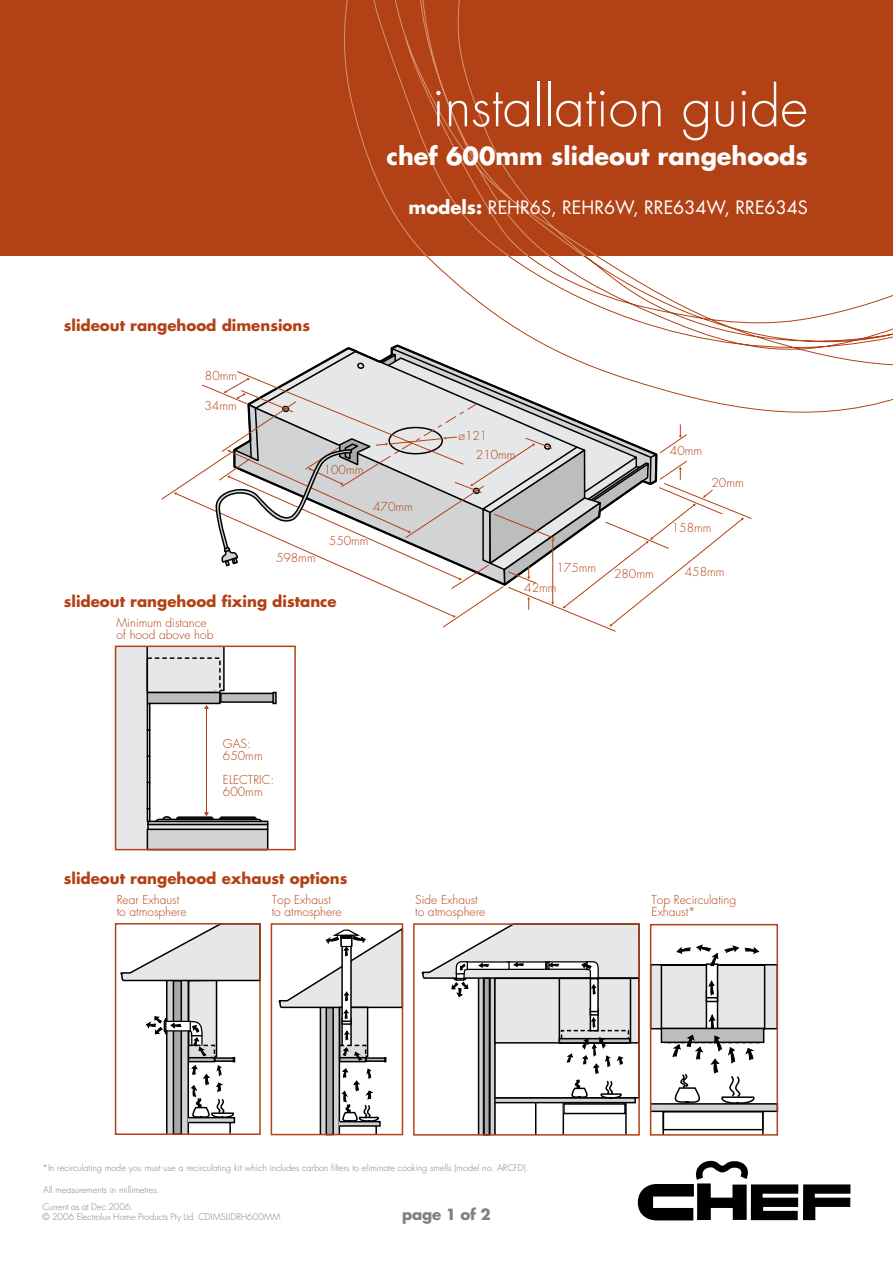
<style>
.page{position:relative;width:893px;height:1263px;background:#fff}
.page>*{position:absolute;margin:0;border:0;box-sizing:border-box;transform-origin:0 0}
.t1{font:300 54px "Futura";color:#fff}
.t2{font:700 24px "Futura";color:#fff}
.t3{font:18px "Futura";color:#fff}
.t4{font:700 15px "Futura";color:#b24215}
.t5{font:700 15px "Futura";letter-spacing:-.015em;color:#807f83}
.t6{font:300 12px/12px "Futura";color:#b24215}
.t7{font:300 12px/12px "Futura CE";color:#b24215}
.t8{font:300 9px/16.4px "Futura";color:#807f83}
.s1{font-weight:700}
</style>
<div class="page">
<div style="left:0;top:0;width:893px;height:255px;background:#b24215"></div>
<svg style="left:330px;top:255px;width:563px;height:158px"></svg>
<svg style="left:344px;top:0;width:252px;height:255px"></svg>
<svg style="left:638px;top:1161px;width:212px;height:59px"></svg>
<div style="left:116px;top:646px;width:31px;height:203px;background:#e6e7e8"></div>
<div style="left:147px;top:829px;width:121px;height:20px;background:#d1d3d4"></div>
<div style="left:147px;top:828px;width:121px;height:22px;border:2px solid #000"></div>
<div style="left:219px;top:816px;width:38px;height:6px;border:2px solid #000;border-radius:2px"></div>
<div style="left:221px;top:817px;width:34px;height:6px;border:2px solid #000"></div>
<div style="left:176px;top:816px;width:38px;height:6px;border:2px solid #000;border-radius:2px"></div>
<div style="left:178px;top:817px;width:34px;height:6px;border:2px solid #000"></div>
<div style="left:162px;top:816px;width:10px;height:8px;border:2px solid #000;border-radius:50%"></div>
<div style="left:155px;top:819px;width:108px;height:8px;border:2px solid #000;border-radius:3px"></div>
<div style="left:148px;top:824px;width:120px;height:5px;background:#e6e7e8"></div>
<div style="left:147px;top:823px;width:121px;height:7px;border:2px solid #000"></div>
<div style="left:147px;top:820px;width:121px;height:5px;border:2px solid #000"></div>
<div style="left:147px;top:703px;width:3px;height:28px;border:2px solid #000"></div>
<div style="left:147px;top:729px;width:3px;height:28px;border:2px solid #000"></div>
<div style="left:147px;top:755px;width:3px;height:29px;border:2px solid #000"></div>
<div style="left:147px;top:782px;width:3px;height:28px;border:2px solid #000"></div>
<div style="left:147px;top:808px;width:3px;height:14px;border:2px solid #000"></div>
<hr style="left:206px;top:708px;width:1px;height:105px;background:#b24215">
<svg style="left:204px;top:812px;width:5px;height:4px"></svg>
<svg style="left:204px;top:705px;width:5px;height:4px"></svg>
<div style="left:147px;top:646px;width:77px;height:44px;background:#e6e7e8"></div>
<div style="left:146px;top:646px;width:79px;height:45px;border:2px solid #000"></div>
<div style="left:221px;top:693px;width:53px;height:9px;background:#bcbdbf"></div>
<div style="left:220px;top:693px;width:54px;height:10px;border:2px solid #000"></div>
<svg style="left:146px;top:657px;width:75px;height:37px"></svg>
<div style="left:147px;top:692px;width:73px;height:11px;background:#bcbdbf"></div>
<div style="left:147px;top:692px;width:74px;height:12px;border:2px solid #000"></div>
<div style="left:272px;top:692px;width:5px;height:12px;border:2px solid #000"></div>
<div style="left:115px;top:645px;width:181px;height:205px;border:2px solid #b24215"></div>
<svg style="left:115px;top:923px;width:663px;height:213px"></svg>
<svg style="left:649px;top:944px;width:129px;height:192px"></svg>
<svg style="left:174px;top:344px;width:570px;height:282px"></svg>
<h1 class="t1" style="left:432px;top:74px;width:377px">installation guide</h1>
<h2 class="t2" style="left:386px;top:140px;width:423px">chef 600mm slideout rangehoods</h2>
<h3 class="t3" style="left:409px;top:196px;width:401px"><span class="s1">models:</span> REHR6S, REHR6W, RRE634W, RRE634S</h3>
<h3 class="t4" style="left:64px;top:315px;width:248px">slideout rangehood dimensions</h3>
<h3 class="t6" style="left:205px;top:370px;width:34px">80mm</h3>
<h3 class="t6" style="left:204px;top:400px;width:34px">34mm</h3>
<h3 class="t6" style="left:276px;top:552px;width:41px">598mm</h3>
<h3 class="t6" style="left:324px;top:464px;width:41px">100mm</h3>
<h3 class="t6" style="left:373px;top:500px;width:41px">470mm</h3>
<h3 class="t6" style="left:329px;top:535px;width:41px">550mm</h3>
<h3 class="t6" style="left:458px;top:429px;width:30px">ø121</h3>
<h3 class="t6" style="left:476px;top:449px;width:41px">210mm</h3>
<h3 class="t6" style="left:556px;top:562px;width:41px">175mm</h3>
<h3 class="t6" style="left:524px;top:582px;width:34px">42mm</h3>
<h3 class="t6" style="left:614px;top:568px;width:41px">280mm</h3>
<h3 class="t6" style="left:670px;top:445px;width:34px">40mm</h3>
<h3 class="t6" style="left:711px;top:477px;width:34px">20mm</h3>
<h3 class="t6" style="left:672px;top:522px;width:41px">158mm</h3>
<h3 class="t6" style="left:685px;top:566px;width:41px">458mm</h3>
<h3 class="t4" style="left:64px;top:592px;width:274px">slideout rangehood fixing distance</h3>
<h3 class="t6" style="left:117px;top:617px;width:98px">Minimum distance of hood above hob</h3>
<h3 class="t6" style="left:223px;top:738px;width:41px">GAS:<br>650mm</h3>
<h3 class="t6" style="left:223px;top:774px;width:53px">ELECTRIC:<br>600mm</h3>
<h3 class="t4" style="left:64px;top:868px;width:285px">slideout rangehood exhaust options</h3>
<h3 class="t7" style="left:117px;top:894px;width:71px">Rear Exhaust to atmosphere</h3>
<h3 class="t7" style="left:272px;top:894px;width:71px">Top Exhaust to atmosphere</h3>
<h3 class="t7" style="left:415px;top:893px;width:71px">Side Exhaust to atmosphere</h3>
<h3 class="t7" style="left:652px;top:893px;width:86px">Top Recirculating<br>Exhaust*</h3>
<p class="t8" style="left:43px;top:1160px;width:488px">*In recirculating mode you must use a recirculating kit which includes carbon filters to eliminate cooking smells (model no. ARCFD).</p>
<p class="t8" style="left:43px;top:1182px;width:119px">All measurements in millimetres.<br>Current as at Dec 2006.</p>
<p class="t8" style="left:43px;top:1209px;width:239px">© 2006 Electrolux Home Products Pty Ltd. CDIMSLIDRH600MM</p>
<h3 class="t5" style="left:402px;top:1205px;width:90px">page 1 of 2</h3>
</div>
